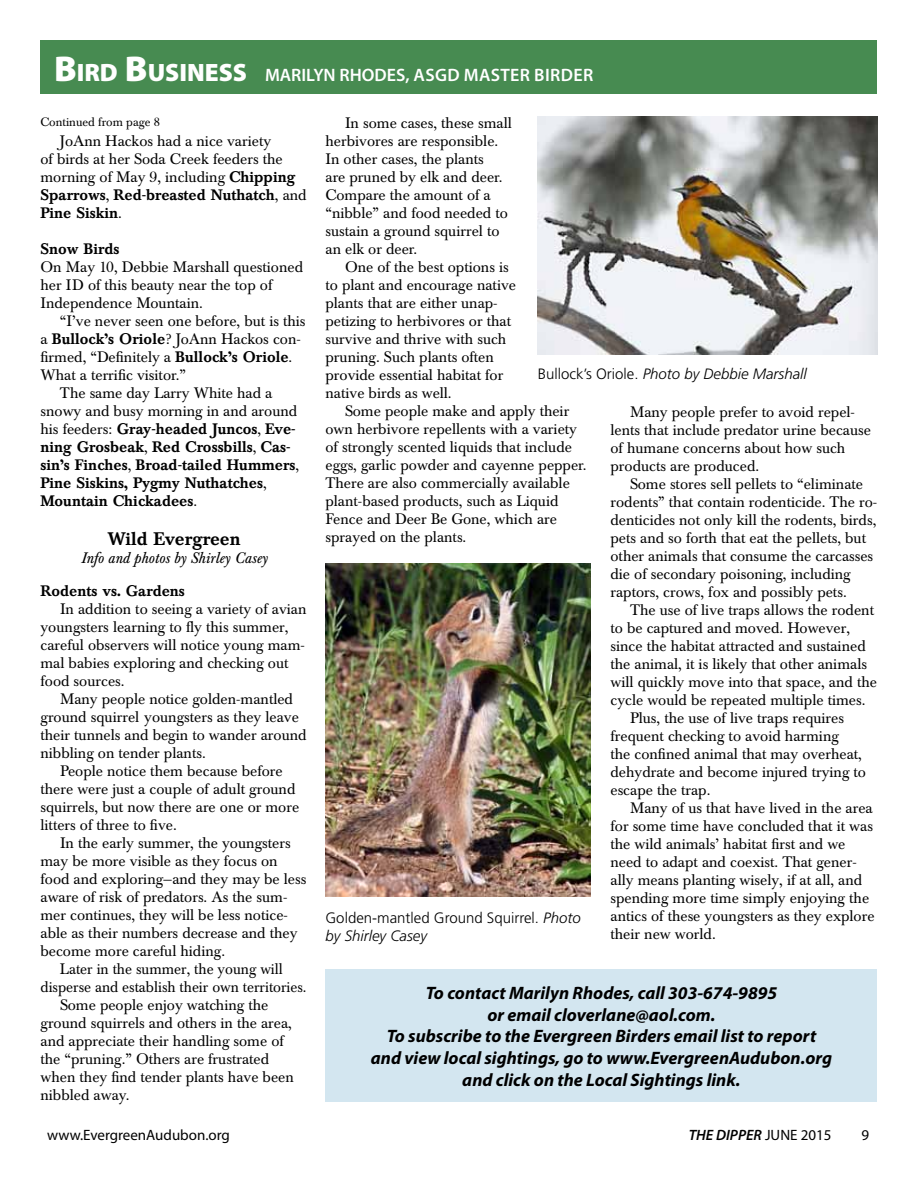
<style>
.page{position:relative;width:918px;height:1188px;background:#fff}
.page>*{position:absolute;margin:0;border:0;box-sizing:border-box;transform-origin:0 0}
.t1{font:italic 700 18px/21.6px "Myriad Pro";color:#000;text-align:center}
.t2{font:600 18px "Myriad Pro";color:#fff}
.t3{font:500 18px "Baskerville BE";color:#000}
.t4{font:600 18px "Myriad Pro";color:#fff}
.t5{font:15px/18px "Baskerville BE";color:#000}
.t6{font:500 15px "Baskerville BE";color:#000}
.t7{font:300 15px/18px "Frutiger";color:#000}
.t8{font:italic 300 15px "Frutiger";color:#000}
.t9{font:italic 15px "Baskerville BE";color:#000}
.t10{font:15px "Myriad Pro";color:#000}
.t11{font:italic 600 15px "Myriad Pro";color:#000}
.t12{font:12px "Baskerville BE";color:#000}
.s1{font-weight:900;font-size:36px}
.s2{font-weight:900;font-size:25.2px}
.s3{font-style:inherit}
.s4{font-weight:500}
.s5{font-weight:400}
.s6{font-style:normal}
.s7{font-style:italic}
.s8{font-weight:400;font-style:normal}
</style>
<div class="page">
<div style="left:40px;top:40px;width:838px;height:54px;background:#478b51"></div>
<div style="left:326px;top:969px;width:552px;height:133px;background:#d3e6f0"></div>
<img style="left:538px;top:117px;width:340px;height:238px">
<img style="left:326px;top:564px;width:265px;height:333px">
<p class="t2" style="left:54px;top:64px;width:422px"><span class="s1">B</span><span class="s2">IRD</span> <span class="s1">B</span><span class="s2">USINESS</span> MARILYN RHODES, <span class="s3">ASGD MASTER</span></p>
<p class="t4" style="left:534px;top:64px;width:11px">BIRDER</p>
<p class="t12" style="left:40px;top:115px;width:121px">Continued from page 8</p>
<p class="t5" style="left:326px;top:114px;width:188px;text-indent:20px">In some cases, these small herbivores are responsible.<br>In other cases, the plants<br>are pruned by elk and deer.<br>Compare the amount of a “nibble” and food needed to sustain a ground squirrel to an elk or deer.</p>
<p class="t5" style="left:326px;top:258px;width:192px;text-indent:20px">One of the best options is to plant and encourage native plants that are either unap&shy;petizing to herbivores or that survive and thrive with such pruning. Such plants often provide essential habitat for native birds as well.</p>
<p class="t5" style="left:326px;top:402px;width:263px;text-indent:20px">Some people make and apply their own herbivore repellents with a variety of strongly scented liquids that include eggs, garlic powder and cayenne pepper.<br>There are also commercially available plant-based products, such as Liquid Fence and Deer Be Gone, which are sprayed on the plants.</p>
<p class="t5" style="left:40px;top:132px;width:268px;text-indent:20px">JoAnn Hackos had a nice variety<br>of birds at her Soda Creek feeders the morning of May 9, including <span class="s4">Chipping<br>Sparrows</span>, <span class="s4">Red-breasted Nuthatch</span>, and<br><span class="s4">Pine Siskin</span>.</p>
<p class="t6" style="left:40px;top:240px;width:81px">Snow Birds</p>
<p class="t5" style="left:40px;top:258px;width:264px">On May 10, Debbie Marshall questioned her ID of this beauty near the top of<br>Independence Mountain.</p>
<p class="t5" style="left:60px;top:312px;width:247px">“I’ve never seen one before, but is this</p>
<p class="t5" style="left:40px;top:330px;width:262px">a <span class="s4">Bullock’s Oriole</span>? JoAnn Hackos con-</p>
<p class="t5" style="left:40px;top:348px;width:253px">firmed, “Definitely a <span class="s4">Bullock’s Oriole</span>.</p>
<p class="t5" style="left:40px;top:366px;width:147px">What a terrific visitor.”</p>
<p class="t5" style="left:60px;top:384px;width:214px">The same day Larry White had a</p>
<p class="t5" style="left:40px;top:402px;width:258px">snowy and busy morning in and around</p>
<p class="t6" style="left:40px;top:420px;width:257px"><span class="s5">his feeders:</span> Gray-headed Juncos<span class="s5">,</span> Eve-</p>
<p class="t6" style="left:40px;top:438px;width:252px">ning Grosbeak<span class="s5">,</span> Red Crossbills<span class="s5">,</span> Cas-</p>
<p class="t6" style="left:40px;top:456px;width:260px">sin’s Finches<span class="s5">,</span> Broad-tailed Hummers<span class="s5">,</span></p>
<p class="t6" style="left:40px;top:474px;width:228px">Pine Siskins, Pygmy Nuthatches<span class="s5">,</span></p>
<p class="t6" style="left:40px;top:492px;width:158px">Mountain Chickadees<span class="s5">.</span></p>
<p class="t3" style="left:107px;top:529px;width:135px">Wild Evergreen</p>
<p class="t9" style="left:81px;top:550px;width:188px">Info and photos by Shirley Casey</p>
<p class="t6" style="left:41px;top:582px;width:146px">Rodents vs. Gardens</p>
<p class="t5" style="left:41px;top:600px;width:268px;text-indent:19px">In addition to seeing a variety of avian youngsters learning to fly this summer, careful observers will notice young mam&shy;mal babies exploring and checking out food sources.</p>
<p class="t5" style="left:60px;top:690px;width:235px">Many people notice golden-mantled</p>
<p class="t5" style="left:41px;top:708px;width:260px">ground squirrel youngsters as they leave</p>
<p class="t5" style="left:41px;top:726px;width:268px">their tunnels and begin to wander around</p>
<p class="t5" style="left:41px;top:744px;width:167px">nibbling on tender plants.</p>
<p class="t5" style="left:60px;top:762px;width:224px">People notice them because before</p>
<p class="t5" style="left:41px;top:780px;width:257px">there were just a couple of adult ground</p>
<p class="t5" style="left:41px;top:798px;width:260px">squirrels, but now there are one or more</p>
<p class="t5" style="left:41px;top:816px;width:138px">litters of three to five.</p>
<p class="t5" style="left:60px;top:834px;width:232px">In the early summer, the youngsters</p>
<p class="t5" style="left:41px;top:852px;width:239px">may be more visible as they focus on</p>
<p class="t5" style="left:41px;top:870px;width:267px">food and exploring—and they may be less</p>
<p class="t5" style="left:41px;top:888px;width:248px">aware of risk of predators. As the sum-</p>
<p class="t5" style="left:41px;top:906px;width:249px">mer continues, they will be less notice-</p>
<p class="t5" style="left:41px;top:924px;width:259px">able as their numbers decrease and they</p>
<p class="t5" style="left:41px;top:942px;width:186px">become more careful hiding.</p>
<p class="t5" style="left:60px;top:960px;width:224px">Later in the summer, the young will</p>
<p class="t5" style="left:40px;top:978px;width:268px">disperse and establish their own territories.</p>
<p class="t5" style="left:60px;top:996px;width:210px">Some people enjoy watching the</p>
<p class="t5" style="left:40px;top:1014px;width:253px">ground squirrels and others in the area,</p>
<p class="t5" style="left:40px;top:1032px;width:245px">and appreciate their handling some of</p>
<p class="t5" style="left:40px;top:1050px;width:230px">the “pruning.” Others are frustrated</p>
<p class="t5" style="left:40px;top:1068px;width:255px">when they find tender plants have been</p>
<p class="t5" style="left:40px;top:1086px;width:91px">nibbled away.</p>
<p class="t8" style="left:538px;top:366px;width:271px"><span class="s6">Bullock’s Oriole.</span> Photo by Debbie Marshall</p>
<p class="t5" style="left:610px;top:404px;width:262px;text-indent:20px">Many people prefer to avoid repel&shy;lents that include predator urine because of humane concerns about how such products are produced.</p>
<p class="t5" style="left:610px;top:476px;width:268px;text-indent:20px">Some stores sell pellets to “eliminate rodents” that contain rodenticide. The ro&shy;denticides not only kill the rodents, birds, pets and so forth that eat the pellets, but other animals that consume the carcasses die of secondary poisoning, including raptors, crows, fox and possibly pets.</p>
<p class="t5" style="left:630px;top:602px;width:246px">The use of live traps allows the rodent</p>
<p class="t5" style="left:610px;top:620px;width:241px">to be captured and moved. However,</p>
<p class="t5" style="left:610px;top:638px;width:257px">since the habitat attracted and sustained</p>
<p class="t5" style="left:610px;top:656px;width:258px">the animal, it is likely that other animals</p>
<p class="t5" style="left:610px;top:674px;width:268px">will quickly move into that space, and the</p>
<p class="t5" style="left:610px;top:692px;width:256px">cycle would be repeated multiple times.</p>
<p class="t5" style="left:630px;top:710px;width:216px">Plus, the use of live traps requires</p>
<p class="t5" style="left:610px;top:728px;width:230px">frequent checking to avoid harming</p>
<p class="t5" style="left:610px;top:746px;width:253px">the confined animal that may overheat,</p>
<p class="t5" style="left:610px;top:764px;width:257px">dehydrate and become injured trying to</p>
<p class="t5" style="left:610px;top:782px;width:101px">escape the trap.</p>
<p class="t5" style="left:630px;top:800px;width:244px">Many of us that have lived in the area</p>
<p class="t5" style="left:610px;top:818px;width:264px">for some time have concluded that it was</p>
<p class="t5" style="left:610px;top:836px;width:236px">the wild animals’ habitat first and we</p>
<p class="t5" style="left:610px;top:854px;width:248px">need to adapt and coexist. That gener-</p>
<p class="t5" style="left:610px;top:872px;width:253px">ally means planting wisely, if at all, and</p>
<p class="t5" style="left:610px;top:890px;width:260px">spending more time simply enjoying the</p>
<p class="t5" style="left:610px;top:908px;width:266px">antics of these youngsters as they explore</p>
<p class="t5" style="left:610px;top:926px;width:107px">their new world.</p>
<p class="t7" style="left:326px;top:909px;width:257px">Golden-mantled Ground Squirrel. <span class="s7">Photo by Shirley Casey</span></p>
<p class="t1" style="left:371px;top:982px;width:463px">To contact Marilyn Rhodes, call 303-674-9895<br>or email cloverlane@aol.com.<br>To subscribe to the Evergreen Birders email list to report and view local sightings, go to www.EvergreenAudubon.org and click on the Local Sightings link.</p>
<p class="t10" style="left:47px;top:1125px;width:184px">www.EvergreenAudubon.org</p>
<p class="t11" style="left:689px;top:1125px;width:144px">THE DIPPER <span class="s8">JUNE 2015</span></p>
<p class="t10" style="left:862px;top:1125px;width:9px">9</p>
</div>
